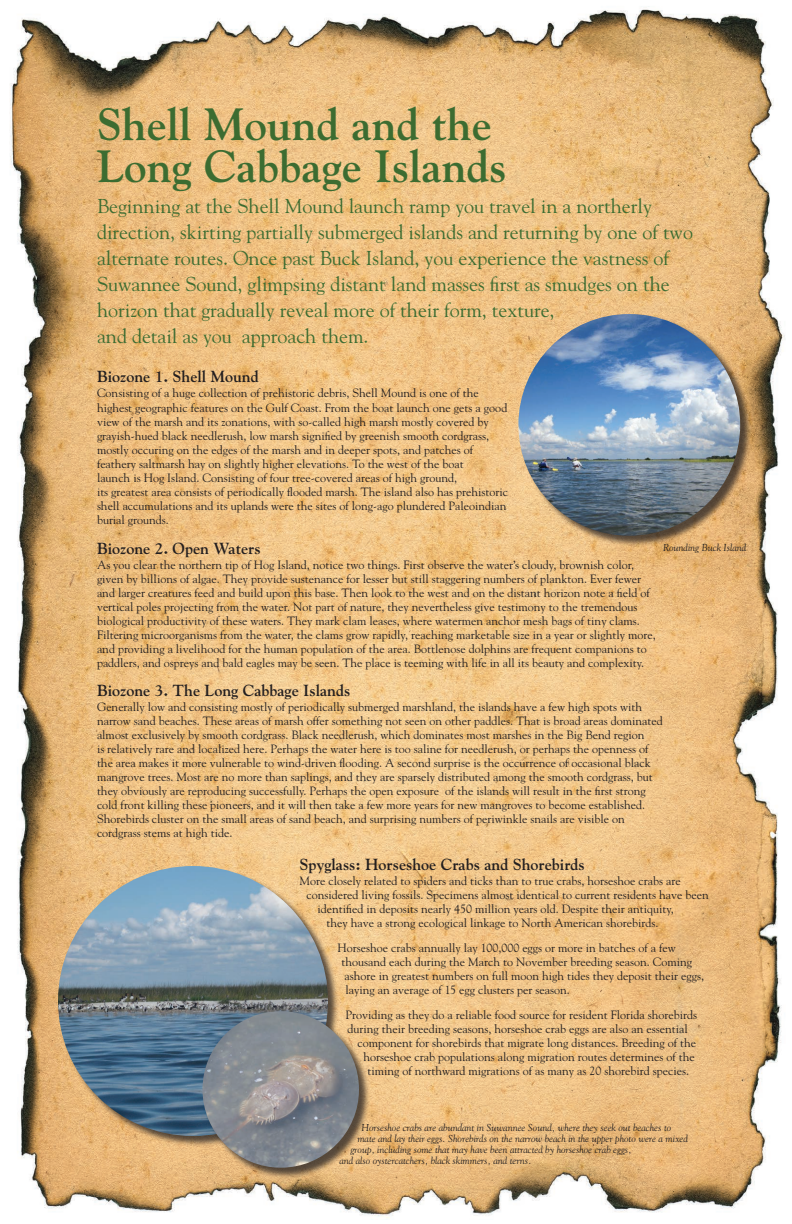
<style>
.page{position:relative;width:792px;height:1224px;background:#fff}
.page>*{position:absolute;margin:0;border:0;box-sizing:border-box;transform-origin:0 0}
.t1{font:700 45px/42px "Goudy";color:#3c6c31}
.t2{font:20px/26px "Goudy";color:#3c6c31}
.t3{font:700 16px "Goudy";color:#231f20}
.t4{font:12px/14px "Goudy";color:#231f20}
.t5{font:italic 10px "Goudy";color:#231f20}
</style>
<div class="page">
<img style="left:10px;top:7px;width:775px;height:1211px">
<div style="left:59px;top:867px;width:280px;height:280px;background:#231f20;opacity:.75"></div>
<img style="left:58px;top:866px;width:270px;height:270px;border-radius:135px">
<div style="left:519px;top:315px;width:233px;height:232px;background:#231f20;opacity:.75"></div>
<img style="left:518px;top:314px;width:222px;height:222px;border-radius:111px">
<div style="left:203px;top:1012px;width:168px;height:167px;background:#231f20;opacity:.75"></div>
<img style="left:203px;top:1011px;width:156px;height:157px;border-radius:78px">
<h1 class="t1" style="left:97px;top:103px;width:411px">Shell Mound and the<br>Long Cabbage Islands</h1>
<p class="t2" style="left:97px;top:193px;width:598px">Beginning at the Shell Mound launch ramp you travel in a northerly direction, skirting partially submerged islands and returning by one of two alternate routes. Once past Buck Island, you experience the vastness of Suwannee Sound, glimpsing distant land masses first as smudges on the horizon that gradually reveal more of their form, texture,<br>and detail as you approach them.</p>
<h3 class="t3" style="left:97px;top:367px;width:163px">Biozone 1. Shell Mound</h3>
<p class="t4" style="left:97px;top:385px;width:413px">Consisting of a huge collection of prehistoric debris, Shell Mound is one of the highest geographic features on the Gulf Coast. From the boat launch one gets a good view of the marsh and its zonations, with so-called high marsh mostly covered by grayish-hued black needlerush, low marsh signified by greenish smooth cordgrass, mostly occuring on the edges of the marsh and in deeper spots, and patches of feathery saltmarsh hay on slightly higher elevations. To the west of the boat<br>launch is Hog Island. Consisting of four tree-covered areas of high ground,<br>its greatest area consists of periodically flooded marsh. The island also has prehistoric shell accumulations and its uplands were the sites of long-ago plundered Paleoindian burial grounds.</p>
<h3 class="t3" style="left:97px;top:539px;width:165px">Biozone 2. Open Waters</h3>
<p class="t4" style="left:97px;top:557px;width:560px">As you clear the northern tip of Hog Island, notice two things. First observe the water’s cloudy, brownish color, given by billions of algae. They provide sustenance for lesser but still staggering numbers of plankton. Ever fewer and larger creatures feed and build upon this base. Then look to the west and on the distant horizon note a field of vertical poles projecting from the water. Not part of nature, they nevertheless give testimony to the tremendous biological productivity of these waters. They mark clam leases, where watermen anchor mesh bags of tiny clams.<br>Filtering microorganisms from the water, the clams grow rapidly, reaching marketable size in a year or slightly more, and providing a livelihood for the human population of the area. Bottlenose dolphins are frequent companions to paddlers, and ospreys and bald eagles may be seen. The place is teeming with life in all its beauty and complexity.</p>
<h3 class="t3" style="left:97px;top:681px;width:255px">Biozone 3. The Long Cabbage Islands</h3>
<p class="t4" style="left:97px;top:699px;width:567px">Generally low and consisting mostly of periodically submerged marshland, the islands have a few high spots with narrow sand beaches. These areas of marsh offer something not seen on other paddles. That is broad areas dominated almost exclusively by smooth cordgrass. Black needlerush, which dominates most marshes in the Big Bend region<br>is relatively rare and localized here. Perhaps the water here is too saline for needlerush, or perhaps the openness of the area makes it more vulnerable to wind-driven flooding. A second surprise is the occurrence of occasional black mangrove trees. Most are no more than saplings, and they are sparsely distributed among the smooth cordgrass, but they obviously are reproducing successfully. Perhaps the open exposure of the islands will result in the first strong cold front killing these pioneers, and it will then take a few more years for new mangroves to become established.<br>Shorebirds cluster on the small areas of sand beach, and surprising numbers of periwinkle snails are visible on cordgrass stems at high tide.</p>
<h3 class="t3" style="left:300px;top:855px;width:287px">Spyglass: Horseshoe Crabs and Shorebirds</h3>
<p class="t4" style="left:300px;top:874px;width:383px">More closely related to spiders and ticks than to true crabs, horseshoe crabs are</p>
<p class="t4" style="left:307px;top:888px;width:404px">considered living fossils. Specimens almost identical to current residents have been</p>
<p class="t4" style="left:318px;top:902px;width:358px">identified in deposits nearly 450 million years old. Despite their antiquity,</p>
<p class="t4" style="left:327px;top:916px;width:333px">they have a strong ecological linkage to North American shorebirds.</p>
<p class="t4" style="left:338px;top:941px;width:340px">Horseshoe crabs annually lay 100,000 eggs or more in batches of a few</p>
<p class="t4" style="left:342px;top:955px;width:352px">thousand each during the March to November breeding season. Coming</p>
<p class="t4" style="left:345px;top:969px;width:361px">ashore in greatest numbers on full moon high tides they deposit their eggs,</p>
<p class="t4" style="left:346px;top:983px;width:226px">laying an average of 15 egg clusters per season.</p>
<p class="t4" style="left:346px;top:1008px;width:353px">Providing as they do a reliable food source for resident Florida shorebirds</p>
<p class="t4" style="left:348px;top:1022px;width:342px">during their breeding seasons, horseshoe crab eggs are also an essential</p>
<p class="t4" style="left:358px;top:1036px;width:340px">component for shorebirds that migrate long distances. Breeding of the</p>
<p class="t4" style="left:364px;top:1050px;width:333px">horseshoe crab populations along migration routes determines of the</p>
<p class="t4" style="left:368px;top:1064px;width:323px">timing of northward migrations of as many as 20 shorebird species.</p>
<p class="t5" style="left:663px;top:542px;width:85px">Rounding Buck Island</p>
<p class="t5" style="left:361px;top:1122px;width:311px">Horseshoe crabs are abundant in Suwannee Sound, where they seek out beaches to</p>
<p class="t5" style="left:357px;top:1133px;width:332px">mate and lay their eggs. Shorebirds on the narrow beach in the upper photo were a mixed</p>
<p class="t5" style="left:350px;top:1144px;width:283px">group, including some that may have been attracted by horseshoe crab eggs,</p>
<p class="t5" style="left:339px;top:1155px;width:194px">and also oystercatchers, black skimmers, and terns.</p>
</div>
